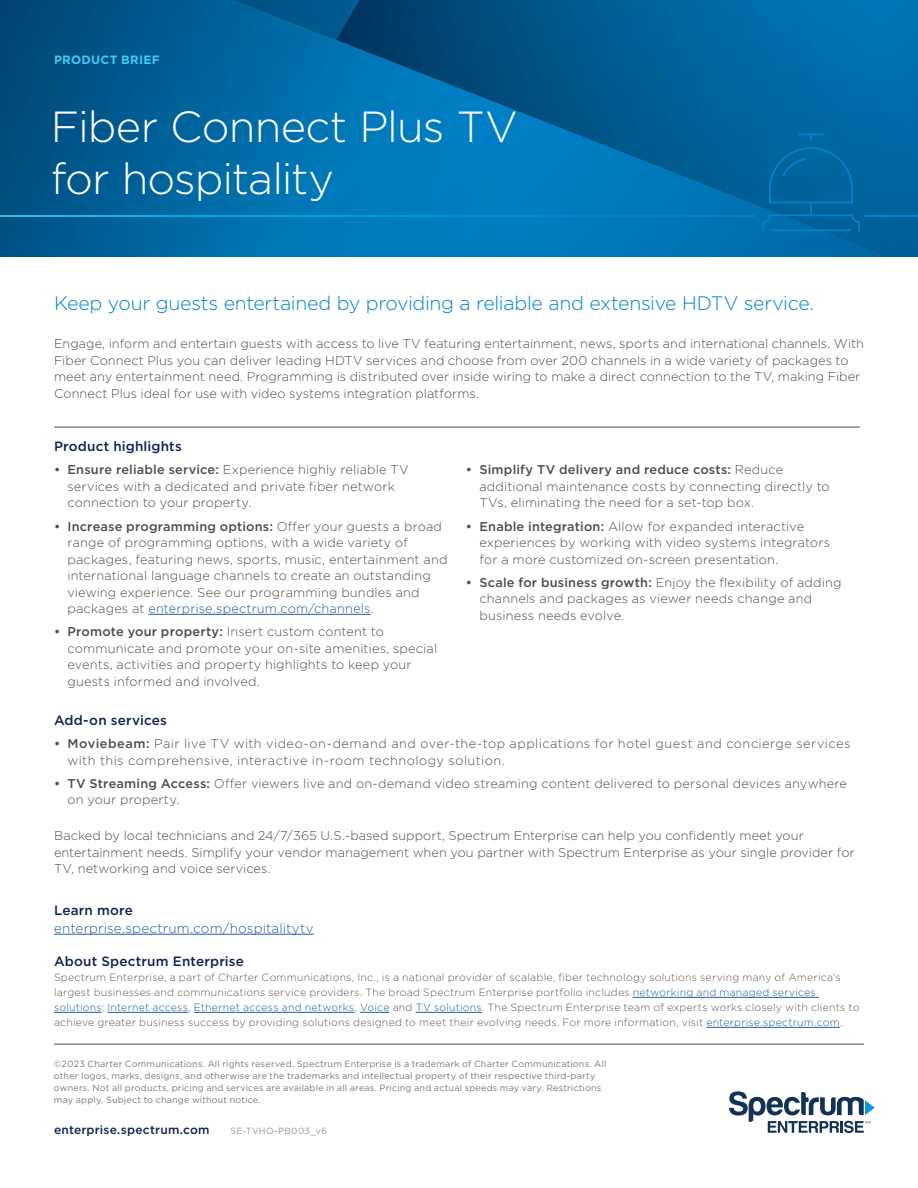
<style>
.page{position:relative;width:918px;height:1188px;background:#fff}
.page>*{position:absolute;margin:0;border:0;box-sizing:border-box;transform-origin:0 0}
.t1{font:300 43.5px/52.5px "Gotham";letter-spacing:-.02em;color:#fff}
.t2{font:300 19.5px "Gotham";letter-spacing:-.015em;color:#0083ca}
.t3{font:500 13.5px "Gotham";letter-spacing:.015em;color:#0c2552}
.t4{font:300 13.5px "Gotham";letter-spacing:.01em;color:#215e9e}
.t5{font:300 12.75px/16.5px "Gotham";letter-spacing:.01em;color:#4d4d4f}
.t6{font:300 12.75px/16.5px "Gotham";letter-spacing:.035em;color:#4d4d4f}
.t7{font:500 12px "Gotham";letter-spacing:.02em;color:#0c2552}
.t8{font:700 12px "Gotham";letter-spacing:.025em;color:#44c8f5}
.t9{font:300 10.5px/15px "Gotham";letter-spacing:.02em;color:#5a5a5a}
.t10{font:9px/12px "Gotham";letter-spacing:.02em;color:#757779}
.t11{font:9px "Gotham";letter-spacing:.03em;color:#949699}
.s1{font-weight:500}
.s2{color:#215e9e}
</style>
<div class="page">
<svg style="left:0;top:0;width:918px;height:256px;background:#0066a0"></svg>
<hr style="left:864px;top:215px;width:54px;height:2px;background:#0083ca">
<hr style="left:0;top:215px;width:755px;height:2px;background:#fff">
<hr style="left:54px;top:427px;width:806px;height:1px;background:#4d4d4f">
<hr style="left:148px;top:614px;width:223px;height:1px;background:#215e9e">
<svg style="left:762px;top:134px;width:98px;height:97px;background:#0067a2"></svg>
<svg style="left:729px;top:1091px;width:146px;height:42px"></svg>
<hr style="left:54px;top:934px;width:260px;height:1px;background:#215e9e">
<hr style="left:54px;top:1044px;width:810px;height:1px;background:#4d4d4f">
<hr style="left:633px;top:997px;width:186px;height:1px;background:#215e9e">
<hr style="left:54px;top:1012px;width:48px;height:1px;background:#215e9e">
<hr style="left:107px;top:1012px;width:81px;height:1px;background:#215e9e">
<hr style="left:194px;top:1012px;width:160px;height:1px;background:#215e9e">
<hr style="left:360px;top:1012px;width:30px;height:1px;background:#215e9e">
<hr style="left:416px;top:1012px;width:66px;height:1px;background:#215e9e">
<hr style="left:706px;top:1027px;width:134px;height:1px;background:#215e9e">
<p class="t8" style="left:54px;top:51px;width:107px">PRODUCT BRIEF</p>
<h1 class="t1" style="left:51px;top:99px;width:469px">Fiber Connect Plus TV for hospitality</h1>
<h2 class="t2" style="left:54px;top:290px;width:762px">Keep your guests entertained by providing a reliable and extensive HDTV service.</h2>
<p class="t5" style="left:54px;top:335px;width:811px">Engage, inform and entertain guests with access to live TV featuring entertainment, news, sports and international channels. With Fiber Connect Plus you can deliver leading HDTV services and choose from over 200 channels in a wide variety of packages to meet any entertainment need. Programming is distributed over inside wiring to make a direct connection to the TV, making Fiber Connect Plus ideal for use with video systems integration platforms.</p>
<p class="t3" style="left:54px;top:437px;width:129px">Product highlights</p>
<p class="t5" style="left:68px;top:461px;width:343px;text-indent:-14px"><span class="s1">• Ensure reliable service:</span> Experience highly reliable TV services with a dedicated and private fiber network connection to your property.</p>
<p class="t5" style="left:68px;top:517px;width:382px;text-indent:-14px"><span class="s1">• Increase programming options:</span> Offer your guests a broad range of programming options, with a wide variety of packages, featuring news, sports, music, entertainment and international language channels to create an outstanding viewing experience. See our programming bundles and packages at <span class="s2">enterprise.spectrum.com/channels</span>.</p>
<p class="t5" style="left:68px;top:623px;width:371px;text-indent:-14px"><span class="s1">• Promote your property:</span> Insert custom content to communicate and promote your on-site amenities, special events, activities and property highlights to keep your guests informed and involved.</p>
<p class="t5" style="left:479px;top:461px;width:352px;text-indent:-14px"><span class="s1">• Simplify TV delivery and reduce costs:</span> Reduce additional maintenance costs by connecting directly to<br>TVs, eliminating the need for a set-top box.</p>
<p class="t5" style="left:479px;top:517px;width:352px;text-indent:-14px"><span class="s1">• Enable integration:</span> Allow for expanded interactive experiences by working with video systems integrators for a more customized on-screen presentation.</p>
<p class="t5" style="left:479px;top:574px;width:364px;text-indent:-14px"><span class="s1">• Scale for business growth:</span> Enjoy the flexibility of adding channels and packages as viewer needs change and business needs evolve.</p>
<p class="t3" style="left:54px;top:711px;width:114px">Add-on services</p>
<p class="t6" style="left:68px;top:735px;width:785px;text-indent:-14px"><span class="s1">• Moviebeam:</span> Pair live TV with video-on-demand and over-the-top applications for hotel guest and concierge services with this comprehensive, interactive in-room technology solution.</p>
<p class="t5" style="left:68px;top:775px;width:781px;text-indent:-14px"><span class="s1">• TV Streaming Access:</span> Offer viewers live and on-demand video streaming content delivered to personal devices anywhere on your property.</p>
<p class="t5" style="left:54px;top:827px;width:802px">Backed by local technicians and 24/7/365 U.S.-based support, Spectrum Enterprise can help you confidently meet your entertainment needs. Simplify your vendor management when you partner with Spectrum Enterprise as your single provider for<br>TV, networking and voice services.</p>
<p class="t3" style="left:54px;top:901px;width:80px">Learn more</p>
<p class="t4" style="left:54px;top:920px;width:261px">enterprise.spectrum.com/hospitalitytv</p>
<p class="t3" style="left:54px;top:953px;width:191px">About Spectrum Enterprise</p>
<p class="t9" style="left:54px;top:970px;width:807px">Spectrum Enterprise, a part of Charter Communications, Inc., is a national provider of scalable, fiber technology solutions serving many of America’s largest businesses and communications service providers. The broad Spectrum Enterprise portfolio includes <span class="s2">networking and managed services solutions</span>: <span class="s2">Internet access</span>, <span class="s2">Ethernet access and networks</span>, <span class="s2">Voice</span> and <span class="s2">TV solutions</span>. The Spectrum Enterprise team of experts works closely with clients to achieve greater business success by providing solutions designed to meet their evolving needs. For more information, visit <span class="s2">enterprise.spectrum.com</span>.</p>
<p class="t10" style="left:54px;top:1057px;width:554px">©2023 Charter Communications. All rights reserved. Spectrum Enterprise is a trademark of Charter Communications. All other logos, marks, designs, and otherwise are the trademarks and intellectual property of their respective third-party owners. Not all products, pricing and services are available in all areas. Pricing and actual speeds may vary. Restrictions may apply. Subject to change without notice.</p>
<p class="t7" style="left:54px;top:1122px;width:157px">enterprise.spectrum.com</p>
<p class="t11" style="left:230px;top:1125px;width:98px">SE-TVHO-PB003_v6</p>
</div>
